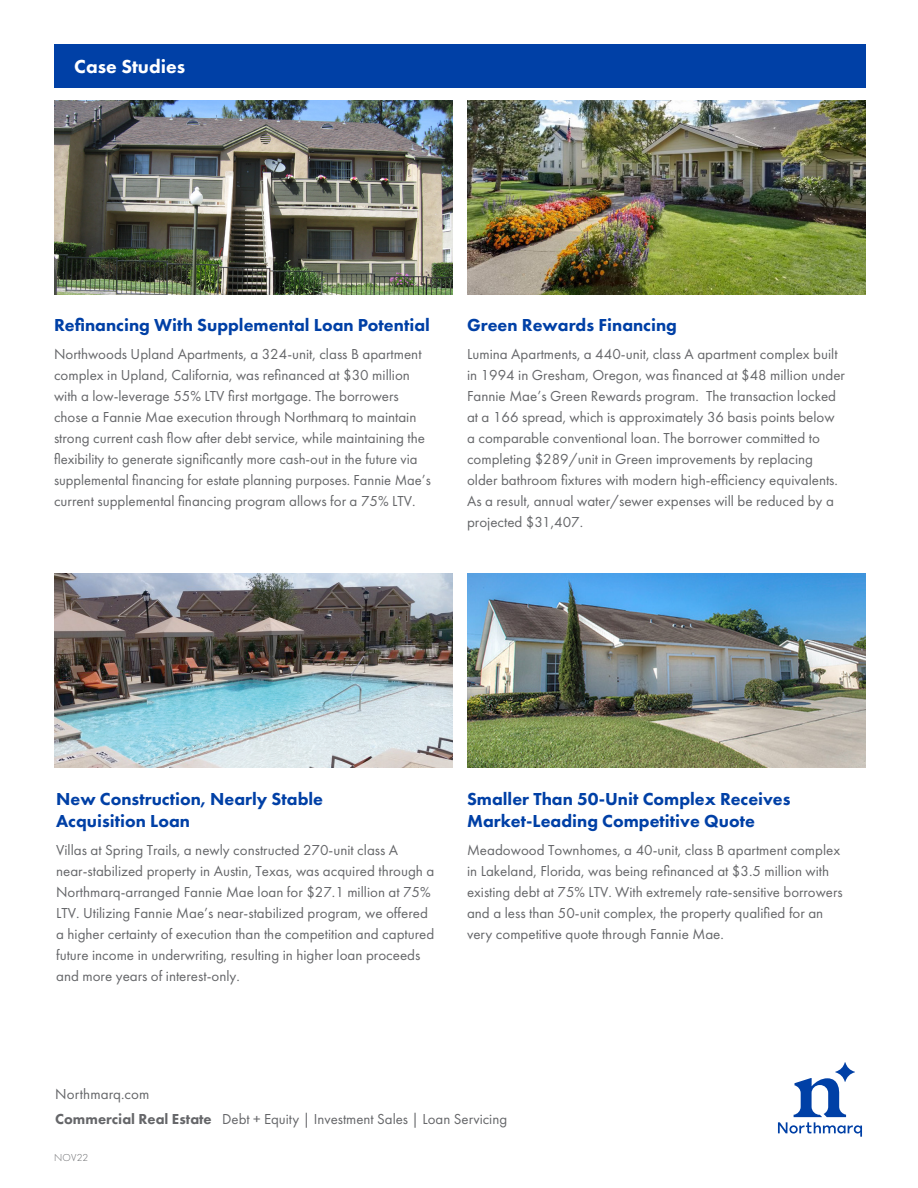
<style>
.page{position:relative;width:918px;height:1188px;background:#fff}
.page>*{position:absolute;margin:0;border:0;box-sizing:border-box;transform-origin:0 0}
.t1{font:800 19.5px "Futura PT";color:#fff}
.Paragraph_subhead{font:800 18px/22.5px "Futura PT";color:#0040a6}
.Body_Copy{font:15px/21px "Futura PT";color:#656669}
.Pa0{font:15px "Futura PT";color:#656669}
.t2{font:300 10.5px "Futura PT";letter-spacing:.025em;color:#656669}
.s1{font-weight:800}
</style>
<div class="page">
<svg style="left:778px;top:1078px;width:84px;height:59px"></svg>
<svg style="left:835px;top:1062px;width:20px;height:20px"></svg>
<img style="left:54px;top:100px;width:398px;height:195px">
<img style="left:54px;top:574px;width:398px;height:194px">
<img style="left:467px;top:100px;width:398px;height:195px">
<img style="left:467px;top:574px;width:398px;height:194px">
<div style="left:54px;top:44px;width:811px;height:43px;background:#0040a6"></div>
<p class="t1" style="left:74px;top:55px;width:113px">Case Studies</p>
<p class="Paragraph_subhead" style="left:54px;top:314px;width:377px">Refinancing With Supplemental Loan Potential</p>
<p class="Body_Copy" style="left:54px;top:344px;width:378px">Northwoods Upland Apartments, a 324-unit, class B apartment complex in Upland, California, was refinanced at $30 million with a low-leverage 55% LTV first mortgage. The borrowers chose a Fannie Mae execution through Northmarq to maintain strong current cash flow after debt service, while maintaining the flexibility to generate significantly more cash-out in the future via supplemental financing for estate planning purposes. Fannie Mae’s current supplemental financing program allows for a 75% LTV.</p>
<p class="Paragraph_subhead" style="left:467px;top:314px;width:211px">Green Rewards Financing</p>
<p class="Body_Copy" style="left:467px;top:344px;width:379px">Lumina Apartments, a 440-unit, class A apartment complex built in 1994 in Gresham, Oregon, was financed at $48 million under Fannie Mae’s Green Rewards program. The transaction locked at a 166 spread, which is approximately 36 basis points below a comparable conventional loan. The borrower committed to completing $289/unit in Green improvements by replacing older bathroom fixtures with modern high-efficiency equivalents.<br>As a result, annual water/sewer expenses will be reduced by a projected $31,407.</p>
<p class="Paragraph_subhead" style="left:56px;top:787px;width:269px">New Construction, Nearly Stable<br>Acquisition Loan</p>
<p class="Body_Copy" style="left:56px;top:839px;width:380px">Villas at Spring Trails, a newly constructed 270-unit class A near-stabilized property in Austin, Texas, was acquired through a Northmarq-arranged Fannie Mae loan for $27.1 million at 75% LTV. Utilizing Fannie Mae’s near-stabilized program, we offered a higher certainty of execution than the competition and captured future income in underwriting, resulting in higher loan proceeds and more years of interest-only.</p>
<p class="Paragraph_subhead" style="left:467px;top:787px;width:325px">Smaller Than 50-Unit Complex Receives<br>Market-Leading Competitive Quote</p>
<p class="Body_Copy" style="left:467px;top:839px;width:377px">Meadowood Townhomes, a 40-unit, class B apartment complex in Lakeland, Florida, was being refinanced at $3.5 million with existing debt at 75% LTV. With extremely rate-sensitive borrowers and a less than 50-unit complex, the property qualified for an very competitive quote through Fannie Mae.</p>
<p class="Pa0" style="left:55px;top:1085px;width:96px">Northmarq.com</p>
<p class="Pa0" style="left:55px;top:1111px;width:453px"><span class="s1">Commercial Real Estate</span> Debt + Equity | Investment Sales | Loan Servicing</p>
<p class="t2" style="left:54px;top:1152px;width:36px">NOV22</p>
</div>
